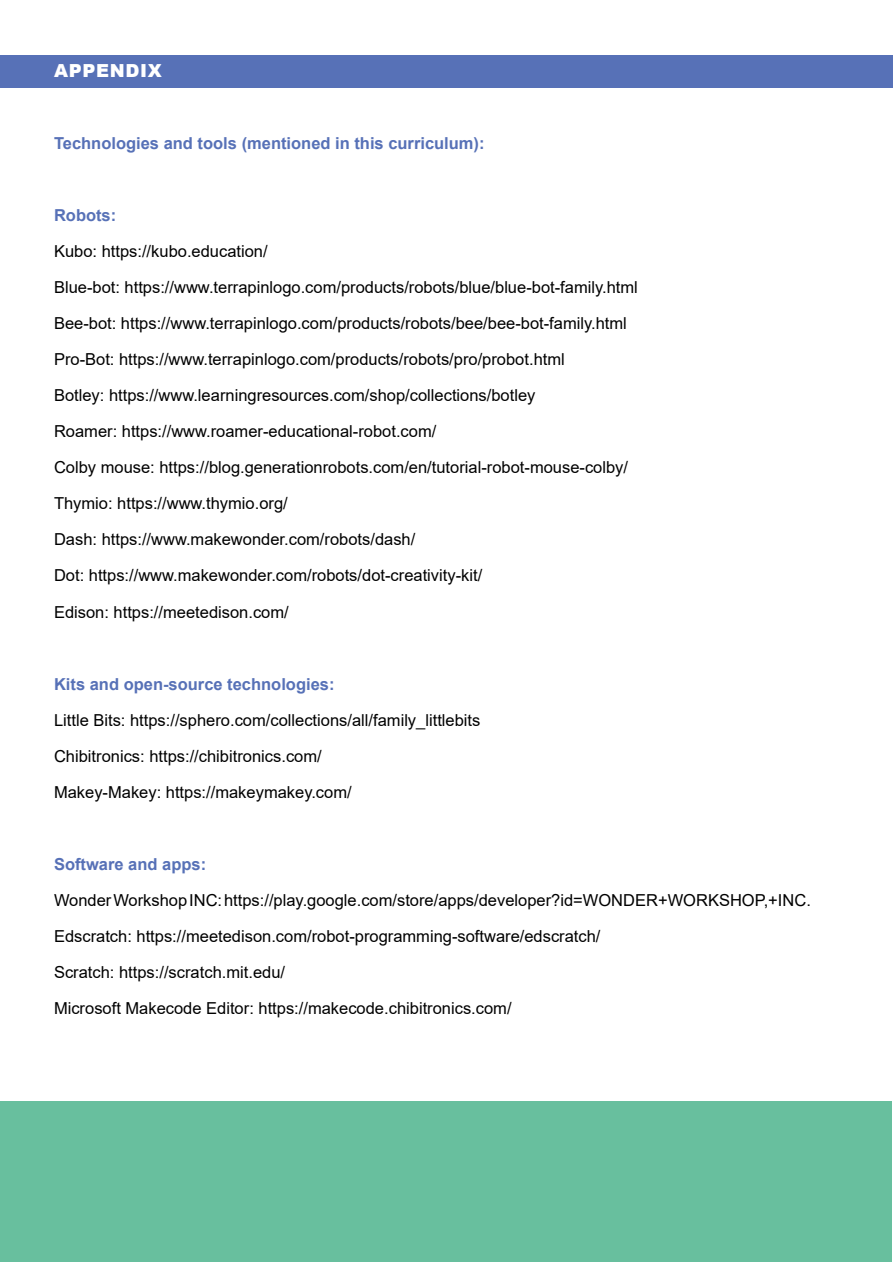
<style>
.page{position:relative;width:893px;height:1263px;background:#fff}
.page>*{position:absolute;margin:0;border:0;box-sizing:border-box;transform-origin:0 0}
.t1{font:900 18px "Arial";letter-spacing:.035em;color:#fff}
.t2{font:16.5px/36px "Arial";color:#000}
.t3{font:700 16.5px "Arial";color:#5771b7}
</style>
<div class="page">
<div style="left:1px;top:56px;width:892px;height:32px;background:#5771b7"></div>
<div style="left:1px;top:1102px;width:891px;height:160px;background:#68bf9e"></div>
<p class="t1" style="left:54px;top:58px;width:29px">APPE</p>
<p class="t1" style="left:110px;top:58px;width:53px">NDIX</p>
<p class="t3" style="left:54px;top:132px;width:432px">Technologies and tools (mentioned in this curriculum):</p>
<p class="t3" style="left:54px;top:204px;width:64px">Robots:</p>
<p class="t2" style="left:54px;top:233px;width:585px">Kubo: https://kubo.education/<br>Blue-bot: https://www.terrapinlogo.com/products/robots/blue/blue-bot-family.html Bee-bot: https://www.terrapinlogo.com/products/robots/bee/bee-bot-family.html Pro-Bot: https://www.terrapinlogo.com/products/robots/pro/probot.html<br>Botley: https://www.learningresources.com/shop/collections/botley<br>Roamer: https://www.roamer-educational-robot.com/<br>Colby mouse: https://blog.generationrobots.com/en/tutorial-robot-mouse-colby/ Thymio: https://www.thymio.org/<br>Dash: https://www.makewonder.com/robots/dash/<br>Dot: https://www.makewonder.com/robots/dot-creativity-kit/<br>Edison: https://meetedison.com/</p>
<p class="t3" style="left:54px;top:672px;width:282px">Kits and open-source technologies:</p>
<p class="t2" style="left:54px;top:702px;width:428px">Little Bits: https://sphero.com/collections/all/family_littlebits<br>Chibitronics: https://chibitronics.com/<br>Makey-Makey: https://makeymakey.com/</p>
<p class="t3" style="left:54px;top:852px;width:154px">Software and apps:</p>
<p class="t2" style="left:54px;top:882px;width:758px">Wonder Workshop INC: https://play.google.com/store/apps/developer?id=WONDER+WORKSHOP,+INC.<br>Edscratch: https://meetedison.com/robot-programming-software/edscratch/<br>Scratch: https://scratch.mit.edu/<br>Microsoft Makecode Editor: https://makecode.chibitronics.com/</p>
</div>
